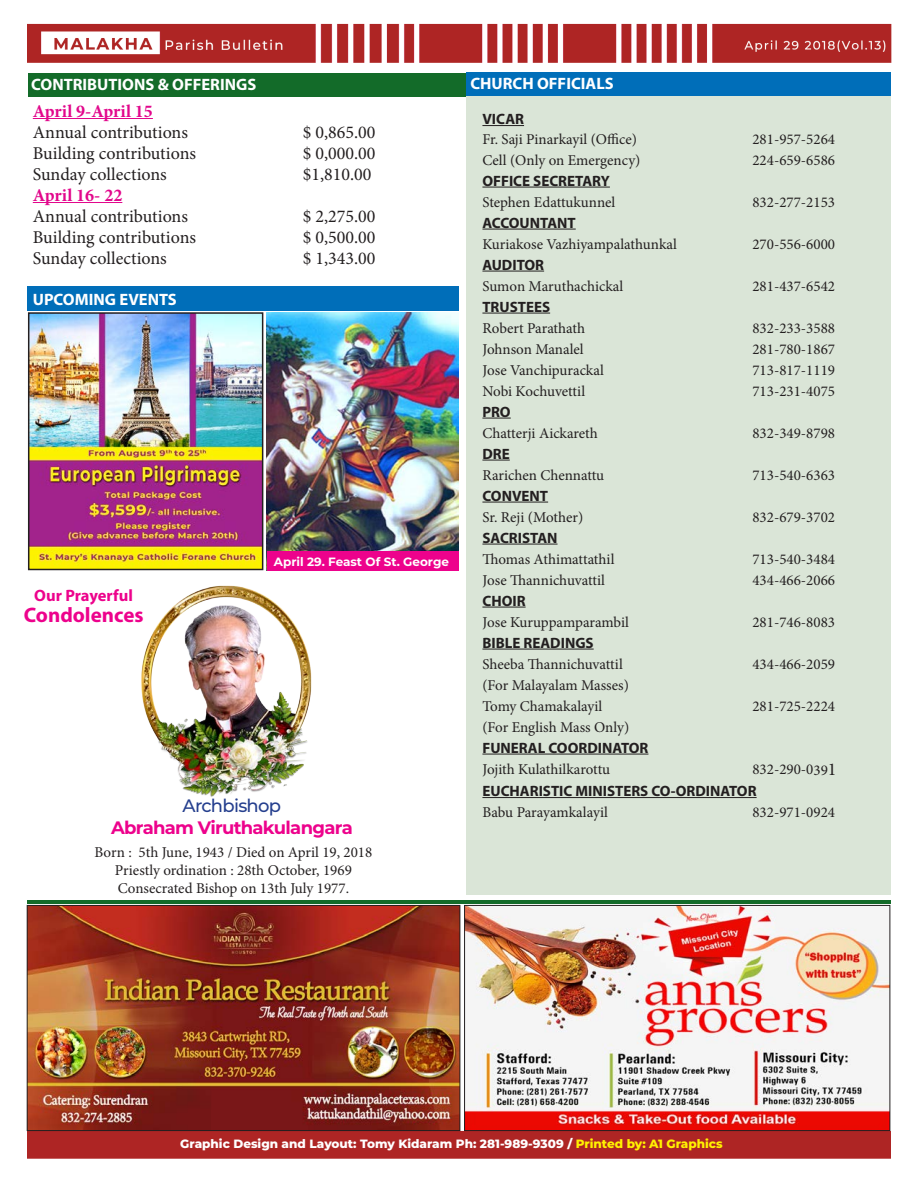
<style>
.page{position:relative;width:918px;height:1188px;background:#fff}
.page>*{position:absolute;margin:0;border:0;box-sizing:border-box;transform-origin:0 0}
.t1{font:700 21px "Myriad Pro";color:#ed028c}
.t2{font:18px "Minion Pro";color:#231f20}
.t3{font:700 18px "Minion Pro";letter-spacing:-.01em;color:#e2078c}
.t4{font:700 18px "Montserrat";letter-spacing:-.04em;color:#ed028c}
.t5{font:500 18px "Montserrat";letter-spacing:-.04em;color:#253f8e}
.t6{font:700 16.5px "Myriad Pro";color:#fff}
.t7{font:700 16.5px "Myriad Pro";color:#ed028c}
.t8{font:15px "Minion Pro";color:#231f20}
.t9{font:700 15px "Myriad Pro";color:#231f20}
.t10{font:800 12px "Montserrat";color:#fff}
.t11{font:700 12px "Montserrat";color:#fff}
.s1{font-size:18px}
.s2{color:#fff101}
</style>
<div class="page">
<img style="left:26px;top:23px;width:866px;height:1136px">
<img style="left:140px;top:538px;width:239px;height:272px">
<img style="left:31px;top:315px;width:229px;height:252px">
<div style="left:28px;top:312px;width:235px;height:258px;border:2px solid #231f20"></div>
<div style="left:466px;top:72px;width:425px;height:25px;background:#006eb9"></div>
<div style="left:28px;top:286px;width:431px;height:25px;background:#006eb9"></div>
<div style="left:466px;top:97px;width:425px;height:798px;background:#dae5d7"></div>
<div style="left:28px;top:73px;width:438px;height:24px;background:#136b29"></div>
<hr style="left:27px;top:900px;width:863px;height:4px;background:#136b29">
<hr style="left:33px;top:118px;width:120px;height:1px;background:#e2078c">
<hr style="left:33px;top:202px;width:89px;height:1px;background:#e2078c">
<img style="left:29px;top:907px;width:429px;height:222px">
<div style="left:27px;top:905px;width:433px;height:226px;border:1px solid #231f20"></div>
<img style="left:466px;top:907px;width:422px;height:222px">
<div style="left:464px;top:905px;width:426px;height:226px;border:1px solid #231f20"></div>
<hr style="left:482px;top:125px;width:42px;height:1px;background:#231f20">
<hr style="left:482px;top:187px;width:128px;height:1px;background:#231f20">
<hr style="left:482px;top:229px;width:94px;height:1px;background:#231f20">
<hr style="left:482px;top:271px;width:62px;height:1px;background:#231f20">
<hr style="left:482px;top:313px;width:68px;height:1px;background:#231f20">
<svg style="left:482px;top:418px;width:29px;height:1px"></svg>
<svg style="left:482px;top:460px;width:28px;height:1px"></svg>
<hr style="left:482px;top:502px;width:66px;height:1px;background:#231f20">
<hr style="left:482px;top:544px;width:76px;height:1px;background:#231f20">
<hr style="left:482px;top:607px;width:44px;height:1px;background:#231f20">
<hr style="left:482px;top:649px;width:112px;height:1px;background:#231f20">
<hr style="left:482px;top:754px;width:166px;height:1px;background:#231f20">
<hr style="left:482px;top:797px;width:275px;height:1px;background:#231f20">
<img style="left:267px;top:312px;width:192px;height:239px">
<div style="left:267px;top:551px;width:192px;height:19px;background:#ed028c"></div>
<p class="t6" style="left:31px;top:74px;width:227px">CONTRIBUTIONS &amp; OFFERINGS</p>
<p class="t6" style="left:470px;top:72px;width:145px">CHURCH OFFICIALS</p>
<p class="t3" style="left:33px;top:98px;width:122px">April 9-April 15</p>
<p class="t2" style="left:33px;top:120px;width:157px">Annual contributions</p>
<p class="t2" style="left:303px;top:120px;width:74px">$ 0,865.00</p>
<p class="t2" style="left:33px;top:141px;width:165px">Building contributions</p>
<p class="t2" style="left:303px;top:141px;width:74px">$ 0,000.00</p>
<p class="t2" style="left:33px;top:162px;width:136px">Sunday collections</p>
<p class="t2" style="left:303px;top:162px;width:70px">$1,810.00</p>
<p class="t3" style="left:33px;top:182px;width:91px">April 16- 22</p>
<p class="t2" style="left:33px;top:204px;width:157px">Annual contributions</p>
<p class="t2" style="left:303px;top:204px;width:74px">$ 2,275.00</p>
<p class="t2" style="left:33px;top:225px;width:165px">Building contributions</p>
<p class="t2" style="left:303px;top:225px;width:74px">$ 0,500.00</p>
<p class="t2" style="left:33px;top:246px;width:136px">Sunday collections</p>
<p class="t2" style="left:303px;top:246px;width:74px">$ 1,343.00</p>
<p class="t6" style="left:33px;top:289px;width:146px">UPCOMING EVENTS</p>
<p class="t7" style="left:34px;top:584px;width:100px">Our Prayerful</p>
<p class="t1" style="left:24px;top:601px;width:121px">Condolences</p>
<p class="t11" style="left:274px;top:553px;width:177px">April 29. Feast Of St. George</p>
<p class="t9" style="left:482px;top:109px;width:43px">VICAR</p>
<p class="t8" style="left:482px;top:129px;width:156px">Fr. Saji Pinarkayil (Office)</p>
<p class="t8" style="left:752px;top:129px;width:84px">281-957-5264</p>
<p class="t8" style="left:482px;top:150px;width:159px">Cell (Only on Emergency)</p>
<p class="t8" style="left:752px;top:150px;width:84px">224-659-6586</p>
<p class="t9" style="left:482px;top:171px;width:129px">OFFICE SECRETARY</p>
<p class="t8" style="left:482px;top:192px;width:134px">Stephen Edattukunnel</p>
<p class="t8" style="left:752px;top:192px;width:84px">832-277-2153</p>
<p class="t9" style="left:482px;top:213px;width:95px">ACCOUNTANT</p>
<p class="t8" style="left:482px;top:234px;width:196px">Kuriakose Vazhiyampalathunkal</p>
<p class="t8" style="left:752px;top:234px;width:84px">270-556-6000</p>
<p class="t9" style="left:482px;top:255px;width:63px">AUDITOR</p>
<p class="t8" style="left:482px;top:276px;width:142px">Sumon Maruthachickal</p>
<p class="t8" style="left:752px;top:276px;width:84px">281-437-6542</p>
<p class="t9" style="left:482px;top:297px;width:69px">TRUSTEES</p>
<p class="t8" style="left:482px;top:318px;width:104px">Robert Parathath</p>
<p class="t8" style="left:752px;top:318px;width:84px">832-233-3588</p>
<p class="t8" style="left:482px;top:339px;width:103px">Johnson Manalel</p>
<p class="t8" style="left:752px;top:339px;width:84px">281-780-1867</p>
<p class="t8" style="left:482px;top:360px;width:123px">Jose Vanchipurackal</p>
<p class="t8" style="left:752px;top:360px;width:84px">713-817-1119</p>
<p class="t8" style="left:482px;top:381px;width:104px">Nobi Kochuvettil</p>
<p class="t8" style="left:752px;top:381px;width:80px">713-231-4075￼</p>
<p class="t9" style="left:482px;top:402px;width:30px">PRO</p>
<p class="t8" style="left:482px;top:423px;width:117px">Chatterji Aickareth</p>
<p class="t8" style="left:752px;top:423px;width:84px">832-349-8798</p>
<p class="t9" style="left:482px;top:444px;width:29px">DRE</p>
<p class="t8" style="left:482px;top:465px;width:123px">Rarichen Chennattu</p>
<p class="t8" style="left:752px;top:465px;width:84px">713-540-6363</p>
<p class="t9" style="left:482px;top:486px;width:67px">CONVENT</p>
<p class="t8" style="left:482px;top:507px;width:102px">Sr. Reji (Mother)</p>
<p class="t8" style="left:752px;top:507px;width:84px">832-679-3702</p>
<p class="t9" style="left:482px;top:528px;width:77px">SACRISTAN</p>
<p class="t8" style="left:482px;top:549px;width:134px">Thomas Athimattathil</p>
<p class="t8" style="left:752px;top:549px;width:84px">713-540-3484</p>
<p class="t8" style="left:482px;top:570px;width:124px">Jose Thannichuvattil</p>
<p class="t8" style="left:752px;top:570px;width:84px">434-466-2066</p>
<p class="t9" style="left:482px;top:591px;width:45px">CHOIR</p>
<p class="t8" style="left:482px;top:612px;width:148px">Jose Kuruppamparambil</p>
<p class="t8" style="left:752px;top:612px;width:84px">281-746-8083</p>
<p class="t9" style="left:482px;top:633px;width:113px">BIBLE READINGS</p>
<p class="t8" style="left:482px;top:654px;width:142px">Sheeba Thannichuvattil</p>
<p class="t8" style="left:752px;top:654px;width:84px">434-466-2059</p>
<p class="t8" style="left:482px;top:675px;width:148px">(For Malayalam Masses)</p>
<p class="t8" style="left:482px;top:696px;width:121px">Tomy Chamakalayil</p>
<p class="t8" style="left:752px;top:696px;width:84px">281-725-2224</p>
<p class="t8" style="left:482px;top:717px;width:148px">(For English Mass Only)</p>
<p class="t9" style="left:482px;top:738px;width:168px">FUNERAL COORDINATOR</p>
<p class="t8" style="left:482px;top:759px;width:129px">Jojith Kulathilkarottu</p>
<p class="t8" style="left:752px;top:759px;width:86px">832-290-039<span class="s1">1</span></p>
<p class="t9" style="left:482px;top:781px;width:276px">EUCHARISTIC MINISTERS CO-ORDINATOR</p>
<p class="t5" style="left:183px;top:793px;width:100px">Archbishop</p>
<p class="t8" style="left:482px;top:802px;width:127px">Babu Parayamkalayil</p>
<p class="t8" style="left:752px;top:802px;width:84px">832-971-0924</p>
<p class="t4" style="left:111px;top:815px;width:243px">Abraham Viruthakulangara</p>
<p class="t8" style="left:94px;top:842px;width:279px">Born : 5th June, 1943 / Died on April 19, 2018</p>
<p class="t8" style="left:115px;top:860px;width:238px">Priestly ordination : 28th October, 1969</p>
<p class="t8" style="left:118px;top:878px;width:233px">Consecrated Bishop on 13th July 1977.</p>
<p class="t10" style="left:180px;top:1135px;width:544px">Graphic Design and Layout: Tomy Kidaram Ph: 281-989-9309 / <span class="s2">Printed by: A1 Graphics</span></p>
</div>
